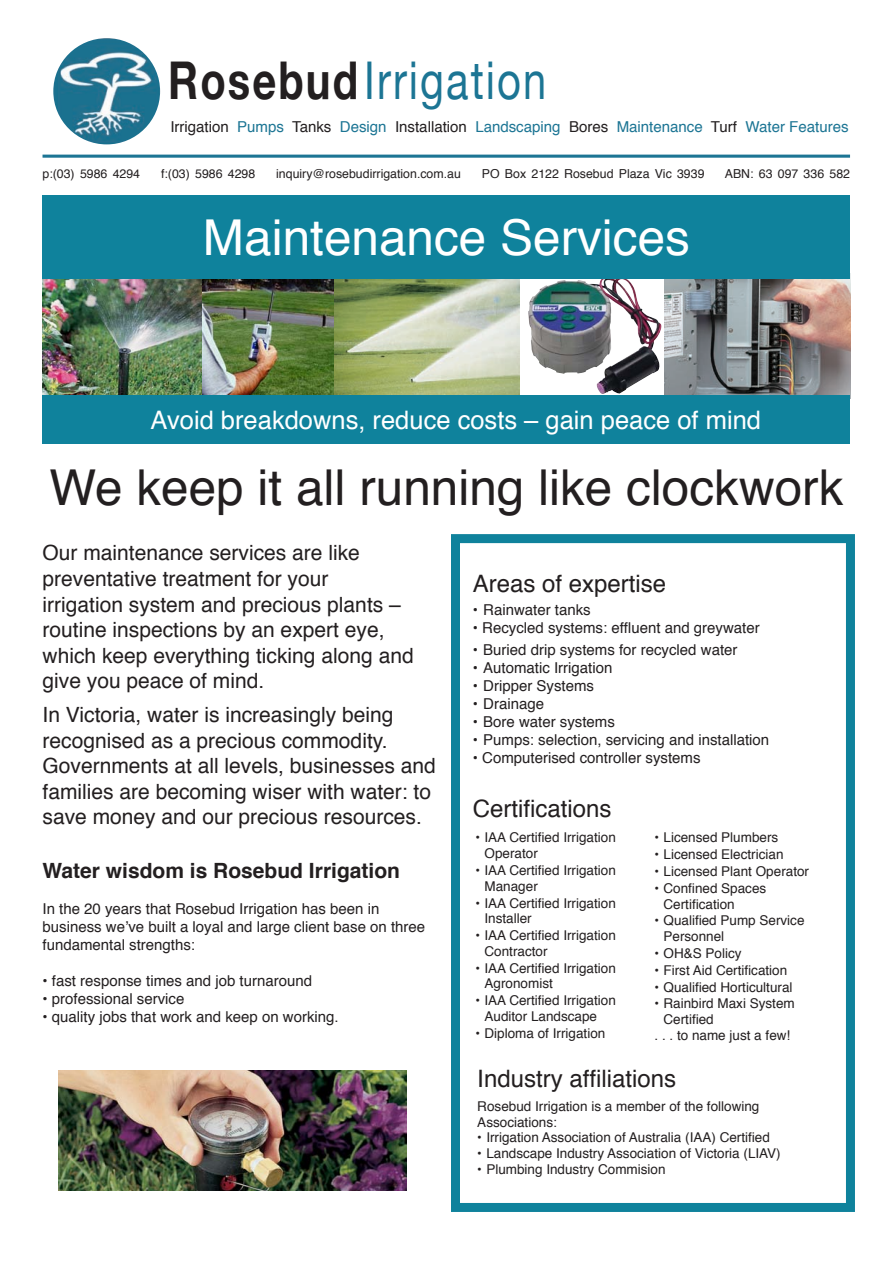
<style>
.page{position:relative;width:893px;height:1263px;background:#fff}
.page>*{position:absolute;margin:0;border:0;box-sizing:border-box;transform-origin:0 0}
.t1{font:52.05px "Helvetica Neue";letter-spacing:.05em;color:#1c7594;scale:.8 1}
.t2{font:49.5px "Helvetica";color:#231f20}
.t3{font:49.5px "Helvetica";color:#fff}
.t4{font:25.5px "Helvetica";color:#fff}
.t5{font:24px "Helvetica";color:#231f20}
.t6{font:21px/25.5px "Helvetica";color:#231f20}
.t7{font:700 21px "Helvetica";color:#231f20}
.t8{font:15px/18px "Helvetica";color:#231f20}
.t9{font:15px "Helvetica";color:#1c7594}
.t10{font:13.5px/15.8px "Helvetica";color:#231f20}
.t11{font:12.3px "Helvetica";color:#231f20}
.s1{font-weight:700;color:#231f20}
.s2{color:#231f20}
</style>
<div class="page">
<img style="left:43px;top:279px;width:476px;height:116px">
<img style="left:528px;top:279px;width:134px;height:115px">
<img style="left:664px;top:279px;width:186px;height:116px">
<div style="left:43px;top:196px;width:807px;height:83px;background:#0f829c"></div>
<div style="left:43px;top:395px;width:807px;height:48px;background:#0f829c"></div>
<div style="left:451px;top:534px;width:404px;height:678px;border:9px solid #0f829c"></div>
<hr style="left:43px;top:155px;width:807px;height:3px;background:#1c7594">
<img style="left:53px;top:38px;width:108px;height:107px">
<img style="left:53px;top:38px;width:107px;height:106px;border-radius:53px">
<img style="left:58px;top:1070px;width:348px;height:121px">
<p class="t1" style="left:168px;top:49px;width:474px"><span class="s1">Rosebud</span>Irrigation</p>
<p class="t9" style="left:170px;top:114px;width:680px"><span class="s2">Irrigation</span> Pumps <span class="s2">Tanks</span> Design <span class="s2">Installation</span> Landscaping <span class="s2">Bores</span> Maintenance <span class="s2">Turf</span> Water Features</p>
<p class="t11" style="left:43px;top:163px;width:99px">p:(03) 5986 4294</p>
<p class="t11" style="left:161px;top:163px;width:96px">f:(03) 5986 4298</p>
<p class="t11" style="left:276px;top:163px;width:186px">inquiry@rosebudirrigation.com.au</p>
<p class="t11" style="left:482px;top:163px;width:224px">PO Box 2122 Rosebud Plaza Vic 3939</p>
<p class="t11" style="left:725px;top:163px;width:127px">ABN: 63 097 336 582</p>
<p class="t3" style="left:203px;top:196px;width:488px">Maintenance Services</p>
<p class="t4" style="left:151px;top:398px;width:612px">Avoid breakdowns, reduce costs – gain peace of mind</p>
<p class="t2" style="left:49px;top:445px;width:796px">We keep it all running like clockwork</p>
<p class="t6" style="left:43px;top:540px;width:319px">Our maintenance services are like</p>
<p class="t6" style="left:43px;top:565px;width:373px">preventative treatment for your irrigation system and precious plants – routine inspections by an expert eye, which keep everything ticking along and give you peace of mind.</p>
<p class="t6" style="left:43px;top:701px;width:395px">In Victoria, water is increasingly being recognised as a precious commodity.<br>Governments at all levels, businesses and families are becoming wiser with water: to save money and our precious resources.</p>
<p class="t7" style="left:43px;top:852px;width:359px">Water wisdom is Rosebud Irrigation</p>
<p class="t8" style="left:43px;top:899px;width:384px">In the 20 years that Rosebud Irrigation has been in business we’ve built a loyal and large client base on three fundamental strengths:</p>
<p class="t8" style="left:43px;top:971px;width:271px">• fast response times and job turnaround</p>
<p class="t8" style="left:43px;top:989px;width:143px">• professional service</p>
<p class="t8" style="left:43px;top:1007px;width:298px">• quality jobs that work and keep on working.</p>
<p class="t5" style="left:473px;top:563px;width:195px">Areas of expertise</p>
<p class="t8" style="left:473px;top:600px;width:120px">• Rainwater tanks</p>
<p class="t8" style="left:473px;top:618px;width:289px">• Recycled systems: effluent and greywater</p>
<p class="t8" style="left:473px;top:640px;width:266px">• Buried drip systems for recycled water</p>
<p class="t8" style="left:473px;top:658px;width:141px">• Automatic Irrigation</p>
<p class="t8" style="left:473px;top:676px;width:123px">• Dripper Systems</p>
<p class="t8" style="left:473px;top:694px;width:73px">• Drainage</p>
<p class="t8" style="left:473px;top:712px;width:144px">• Bore water systems</p>
<p class="t8" style="left:473px;top:730px;width:298px">• Pumps: selection, servicing and installation</p>
<p class="t8" style="left:473px;top:748px;width:229px">• Computerised controller systems</p>
<p class="t5" style="left:473px;top:788px;width:140px">Certifications</p>
<p class="t10" style="left:485px;top:829px;width:133px;text-indent:-9px">• IAA Certified Irrigation<br>Operator</p>
<p class="t10" style="left:485px;top:862px;width:133px;text-indent:-9px">• IAA Certified Irrigation<br>Manager</p>
<p class="t10" style="left:485px;top:894px;width:133px;text-indent:-9px">• IAA Certified Irrigation<br>Installer</p>
<p class="t10" style="left:485px;top:927px;width:133px;text-indent:-9px">• IAA Certified Irrigation<br>Contractor</p>
<p class="t10" style="left:485px;top:960px;width:133px;text-indent:-9px">• IAA Certified Irrigation<br>Agronomist</p>
<p class="t10" style="left:485px;top:992px;width:133px;text-indent:-9px">• IAA Certified Irrigation<br>Auditor Landscape</p>
<p class="t10" style="left:476px;top:1025px;width:131px">• Diploma of Irrigation</p>
<p class="t10" style="left:654px;top:829px;width:125px">• Licensed Plumbers</p>
<p class="t10" style="left:654px;top:846px;width:131px">• Licensed Electrician</p>
<p class="t10" style="left:654px;top:863px;width:156px">• Licensed Plant Operator</p>
<p class="t10" style="left:663px;top:880px;width:104px;text-indent:-9px">• Confined Spaces<br>Certification</p>
<p class="t10" style="left:663px;top:912px;width:143px;text-indent:-9px">• Qualified Pump Service<br>Personnel</p>
<p class="t10" style="left:654px;top:945px;width:89px">• OH&amp;S Policy</p>
<p class="t10" style="left:654px;top:962px;width:134px">• First Aid Certification</p>
<p class="t10" style="left:654px;top:979px;width:140px">• Qualified Horticultural</p>
<p class="t10" style="left:654px;top:995px;width:142px">• Rainbird Maxi System</p>
<p class="t10" style="left:663px;top:1011px;width:52px">Certified</p>
<p class="t10" style="left:654px;top:1027px;width:137px">. . . to name just a few!</p>
<p class="t5" style="left:477px;top:1058px;width:200px">Industry affiliations</p>
<p class="t10" style="left:477px;top:1098px;width:284px">Rosebud Irrigation is a member of the following<br>Associations:</p>
<p class="t10" style="left:477px;top:1129px;width:294px">• Irrigation Association of Australia (IAA) Certified</p>
<p class="t10" style="left:477px;top:1145px;width:305px">• Landscape Industry Association of Victoria (LIAV)</p>
<p class="t10" style="left:477px;top:1161px;width:190px">• Plumbing Industry Commision</p>
</div>
